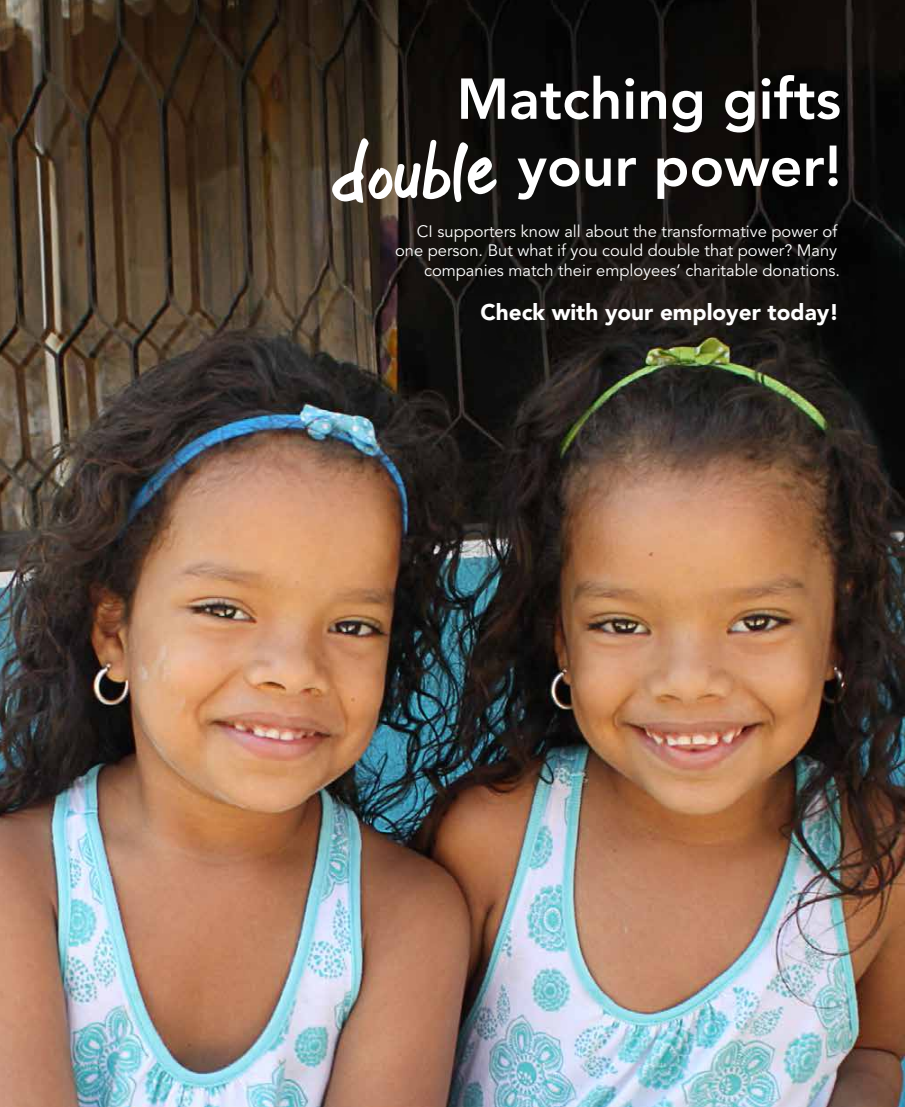
<style>
.page{position:relative;width:905px;height:1107px;background:#fff}
.page>*{position:absolute;margin:0;border:0;box-sizing:border-box;transform-origin:0 0}
.t1{font:800 57px "Avenir LT Std";color:#fff}
.t2{font:900 22.5px "Avenir LT Std";color:#fff}
.t3{font:16.5px/19.8px "Avenir LT Std";color:#fff;text-align:right}
</style>
<div class="page">
<img style="left:0;top:0;width:904px;height:1107px">
<div style="left:394px;top:223px;width:482px;height:143px;background:#000;opacity:.75"></div>
<svg style="left:332px;top:138px;width:164px;height:65px"></svg>
<h1 class="t1" style="left:456px;top:65px;width:386px">Matching gifts</h1>
<h1 class="t1" style="left:517px;top:132px;width:325px">your power!</h1>
<p class="t3" style="left:395px;top:222px;width:446px">CI supporters know all about the transformative power of one person. But what if you could double that power? Many companies match their employees’ charitable donations.</p>
<h2 class="t2" style="left:480px;top:298px;width:360px">Check with your employer today!</h2>
</div>
